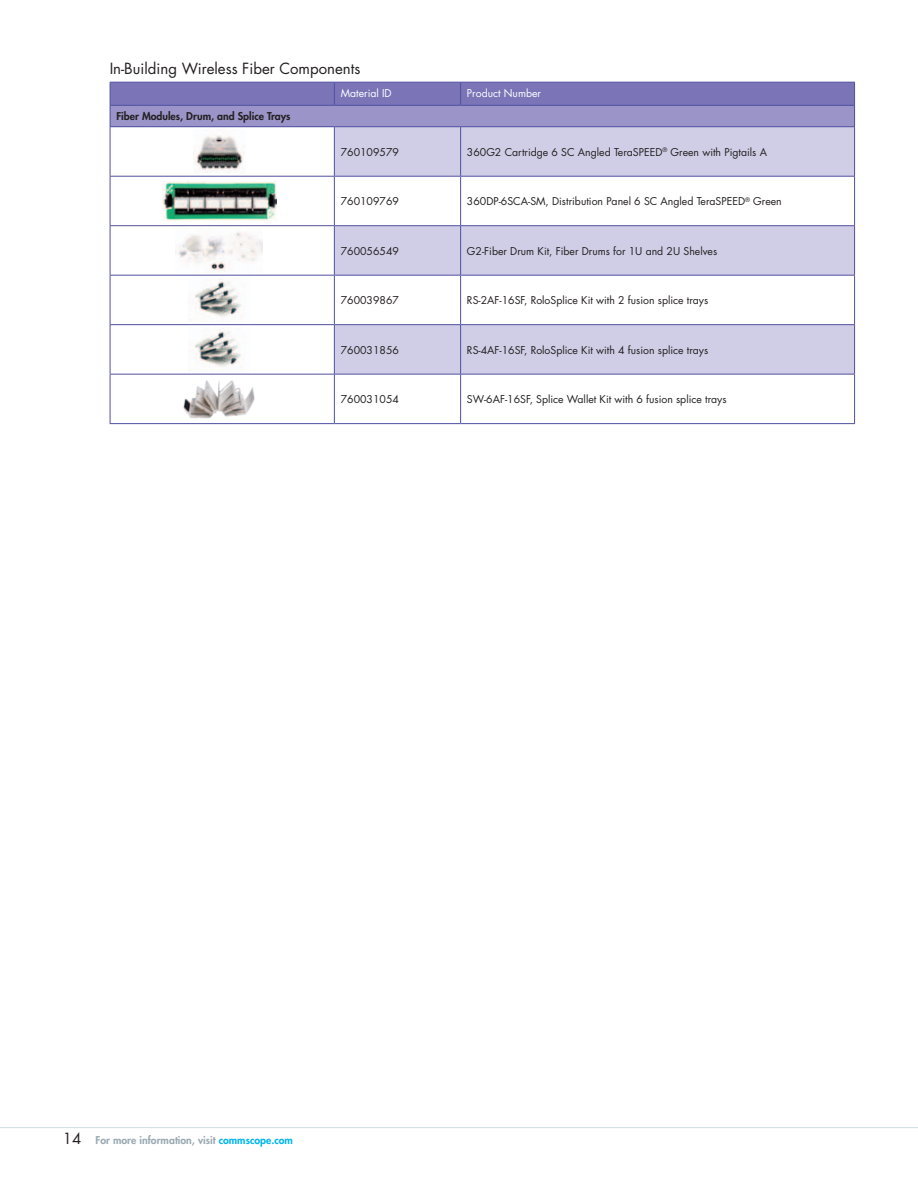
<style>
.page{position:relative;width:918px;height:1188px;background:#fff}
.page>*{position:absolute;margin:0;border:0;box-sizing:border-box;transform-origin:0 0}
.t1{font:15px "Futura Std";color:#231f20}
.t2{font:10.5px "Futura Std";color:#231f20}
.t3{font:800 10.5px "Futura Std";color:#9aa9b2}
.t4{font:800 10.5px "Futura Std";color:#231f20}
.t5{font:10.5px "Futura Std";color:#fff}
.s1{font-weight:400;font-size:15px;color:#231f20}
.s2{color:#00b6f0}
</style>
<div class="page">
<hr style="left:0;top:1127px;width:918px;height:1px;background:#d0dce3">
<div style="left:335px;top:127px;width:519px;height:49px;background:#d0cee6"></div>
<svg style="left:335px;top:177px;width:519px;height:246px"></svg>
<hr style="left:110px;top:127px;width:1px;height:49px;background:#504fa1">
<hr style="left:334px;top:127px;width:1px;height:49px;background:#504fa1">
<hr style="left:460px;top:127px;width:1px;height:49px;background:#504fa1">
<hr style="left:854px;top:127px;width:1px;height:49px;background:#504fa1">
<hr style="left:110px;top:176px;width:224px;height:1px;background:#504fa1">
<hr style="left:110px;top:177px;width:1px;height:48px;background:#504fa1">
<hr style="left:334px;top:176px;width:127px;height:1px;background:#504fa1">
<hr style="left:334px;top:177px;width:1px;height:48px;background:#504fa1">
<hr style="left:461px;top:176px;width:394px;height:1px;background:#504fa1">
<hr style="left:460px;top:177px;width:1px;height:48px;background:#504fa1">
<hr style="left:854px;top:177px;width:1px;height:48px;background:#504fa1">
<hr style="left:110px;top:225px;width:224px;height:1px;background:#504fa1">
<hr style="left:110px;top:226px;width:1px;height:49px;background:#504fa1">
<hr style="left:334px;top:225px;width:127px;height:1px;background:#504fa1">
<hr style="left:334px;top:226px;width:1px;height:49px;background:#504fa1">
<hr style="left:461px;top:225px;width:394px;height:1px;background:#504fa1">
<hr style="left:460px;top:226px;width:1px;height:49px;background:#504fa1">
<hr style="left:854px;top:226px;width:1px;height:49px;background:#504fa1">
<hr style="left:110px;top:275px;width:224px;height:1px;background:#504fa1">
<hr style="left:110px;top:276px;width:1px;height:48px;background:#504fa1">
<hr style="left:334px;top:275px;width:127px;height:1px;background:#504fa1">
<hr style="left:334px;top:276px;width:1px;height:48px;background:#504fa1">
<hr style="left:461px;top:275px;width:394px;height:1px;background:#504fa1">
<hr style="left:460px;top:276px;width:1px;height:48px;background:#504fa1">
<hr style="left:854px;top:276px;width:1px;height:48px;background:#504fa1">
<hr style="left:110px;top:324px;width:224px;height:1px;background:#504fa1">
<hr style="left:110px;top:325px;width:1px;height:49px;background:#504fa1">
<hr style="left:334px;top:324px;width:127px;height:1px;background:#504fa1">
<hr style="left:334px;top:325px;width:1px;height:49px;background:#504fa1">
<hr style="left:461px;top:324px;width:394px;height:1px;background:#504fa1">
<hr style="left:460px;top:325px;width:1px;height:49px;background:#504fa1">
<hr style="left:854px;top:325px;width:1px;height:49px;background:#504fa1">
<hr style="left:110px;top:374px;width:224px;height:1px;background:#504fa1">
<hr style="left:110px;top:375px;width:1px;height:48px;background:#504fa1">
<hr style="left:334px;top:374px;width:127px;height:1px;background:#504fa1">
<hr style="left:334px;top:375px;width:1px;height:48px;background:#504fa1">
<hr style="left:461px;top:374px;width:394px;height:1px;background:#504fa1">
<hr style="left:460px;top:375px;width:1px;height:48px;background:#504fa1">
<hr style="left:854px;top:375px;width:1px;height:48px;background:#504fa1">
<hr style="left:110px;top:423px;width:224px;height:1px;background:#504fa1">
<hr style="left:334px;top:423px;width:127px;height:1px;background:#504fa1">
<hr style="left:461px;top:423px;width:394px;height:1px;background:#504fa1">
<svg style="left:110px;top:82px;width:745px;height:44px;background:#8781bd"></svg>
<hr style="left:110px;top:126px;width:224px;height:1px;background:#504fa1">
<hr style="left:334px;top:126px;width:127px;height:1px;background:#504fa1">
<hr style="left:461px;top:126px;width:394px;height:1px;background:#504fa1">
<img style="left:194px;top:135px;width:51px;height:38px">
<img style="left:162px;top:181px;width:115px;height:39px">
<img style="left:177px;top:232px;width:86px;height:39px">
<img style="left:194px;top:278px;width:48px;height:39px">
<img style="left:194px;top:328px;width:48px;height:39px">
<img style="left:183px;top:380px;width:72px;height:39px">
<h1 class="t1" style="left:110px;top:59px;width:252px">In-Building Wireless Fiber Components</h1>
<p class="t5" style="left:341px;top:87px;width:53px">Material ID</p>
<p class="t5" style="left:467px;top:87px;width:76px">Product Number</p>
<p class="t4" style="left:116px;top:109px;width:176px">Fiber Modules, Drum, and Splice Trays</p>
<p class="t2" style="left:341px;top:145px;width:60px">760109579</p>
<p class="t2" style="left:467px;top:145px;width:302px">360G2 Cartridge 6 SC Angled TeraSPEED<sup>®</sup> Green with Pigtails A</p>
<p class="t2" style="left:341px;top:195px;width:60px">760109769</p>
<p class="t2" style="left:467px;top:195px;width:316px">360DP-6SCA-SM, Distribution Panel 6 SC Angled TeraSPEED<sup>®</sup> Green</p>
<p class="t2" style="left:341px;top:244px;width:60px">760056549</p>
<p class="t2" style="left:467px;top:244px;width:252px">G2-Fiber Drum Kit, Fiber Drums for 1U and 2U Shelves</p>
<p class="t2" style="left:341px;top:294px;width:60px">760039867</p>
<p class="t2" style="left:467px;top:294px;width:243px">RS-2AF-16SF, RoloSplice Kit with 2 fusion splice trays</p>
<p class="t2" style="left:341px;top:343px;width:60px">760031856</p>
<p class="t2" style="left:467px;top:343px;width:243px">RS-4AF-16SF, RoloSplice Kit with 4 fusion splice trays</p>
<p class="t2" style="left:341px;top:393px;width:60px">760031054</p>
<p class="t2" style="left:467px;top:393px;width:261px">SW-6AF-16SF, Splice Wallet Kit with 6 fusion splice trays</p>
<p class="t3" style="left:63px;top:1133px;width:232px"><span class="s1">14</span> For more information, visit <span class="s2">commscope.com</span></p>
</div>
